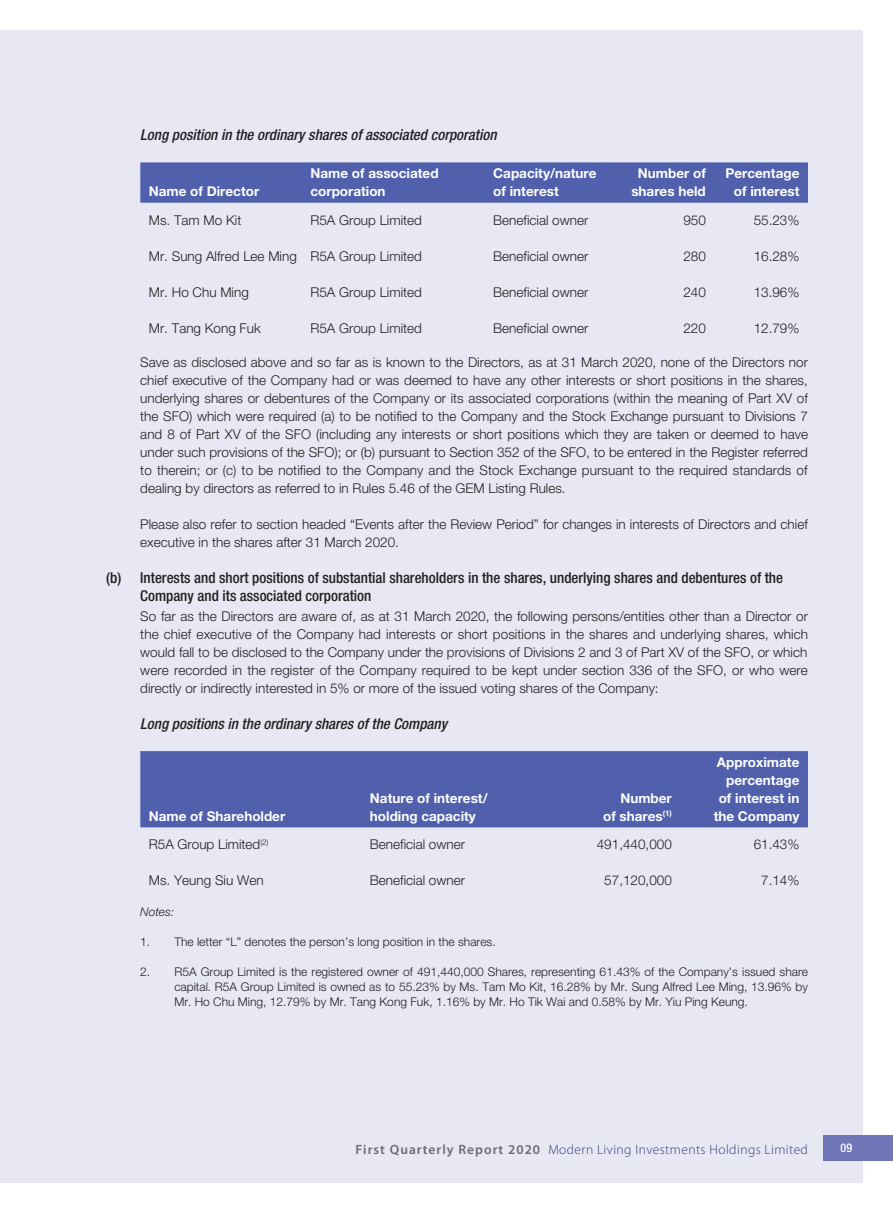
<style>
.page{position:relative;width:893px;height:1212px;background:#fff}
.page>*{position:absolute;margin:0;border:0;box-sizing:border-box;transform-origin:0 0}
._03_H3{font:500 condensed 15px/18px "Helvetica Neue LT Std";color:#231f20}
._04_H4{font:italic 500 condensed 15px "Helvetica Neue LT Std";color:#231f20}
._00_txt{font:300 13.5px/18px "Helvetica Neue LT Std";color:#231f20;text-align:justify}
._50_Table_txt{font:300 13.5px "Helvetica Neue LT Std";color:#231f20}
._50_Table_txt-2{font:700 13.5px "Helvetica Neue LT Std";color:#fff}
.t1{font:300 13.5px "Myriad Pro";letter-spacing:.03em;color:#343d75}
._06_Notes{font:300 12px/15px "Helvetica Neue LT Std";color:#231f20;text-align:justify}
._06_Notes-2{font:italic 300 12px "Helvetica Neue LT Std";color:#231f20}
.t2{font:500 condensed 12px "Helvetica Neue LT Std";color:#fff}
.s1{font-weight:600;color:#6c6d70}
</style>
<div class="page">
<div style="left:0;top:30px;width:863px;height:1152px;background:#e7e8f4"></div>
<div style="left:823px;top:1135px;width:70px;height:26px;background:#6f76b8"></div>
<div style="left:140px;top:162px;width:668px;height:41px;background:#5060ac"></div>
<div style="left:140px;top:751px;width:668px;height:76px;background:#5060ac"></div>
<p class="_04_H4" style="left:140px;top:126px;width:358px">Long position in the ordinary shares of associated corporation</p>
<p class="_50_Table_txt-2" style="left:149px;top:183px;width:112px">Name of Director</p>
<p class="_50_Table_txt-2" style="left:310px;top:165px;width:130px">Name of associated</p>
<p class="_50_Table_txt-2" style="left:310px;top:183px;width:77px">corporation</p>
<p class="_50_Table_txt-2" style="left:493px;top:165px;width:105px">Capacity/nature</p>
<p class="_50_Table_txt-2" style="left:493px;top:183px;width:67px">of interest</p>
<p class="_50_Table_txt-2" style="left:638px;top:165px;width:69px">Number of</p>
<p class="_50_Table_txt-2" style="left:631px;top:183px;width:76px">shares held</p>
<p class="_50_Table_txt-2" style="left:725px;top:165px;width:76px">Percentage</p>
<p class="_50_Table_txt-2" style="left:734px;top:183px;width:67px">of interest</p>
<p class="_50_Table_txt" style="left:149px;top:212px;width:94px">Ms. Tam Mo Kit</p>
<p class="_50_Table_txt" style="left:310px;top:212px;width:113px">R5A Group Limited</p>
<p class="_50_Table_txt" style="left:493px;top:212px;width:97px">Beneficial owner</p>
<p class="_50_Table_txt" style="left:683px;top:212px;width:24px">950</p>
<p class="_50_Table_txt" style="left:754px;top:212px;width:47px">55.23%</p>
<p class="_50_Table_txt" style="left:149px;top:248px;width:150px">Mr. Sung Alfred Lee Ming</p>
<p class="_50_Table_txt" style="left:310px;top:248px;width:113px">R5A Group Limited</p>
<p class="_50_Table_txt" style="left:493px;top:248px;width:97px">Beneficial owner</p>
<p class="_50_Table_txt" style="left:683px;top:248px;width:24px">280</p>
<p class="_50_Table_txt" style="left:754px;top:248px;width:47px">16.28%</p>
<p class="_50_Table_txt" style="left:149px;top:284px;width:102px">Mr. Ho Chu Ming</p>
<p class="_50_Table_txt" style="left:310px;top:284px;width:113px">R5A Group Limited</p>
<p class="_50_Table_txt" style="left:493px;top:284px;width:97px">Beneficial owner</p>
<p class="_50_Table_txt" style="left:683px;top:284px;width:24px">240</p>
<p class="_50_Table_txt" style="left:754px;top:284px;width:47px">13.96%</p>
<p class="_50_Table_txt" style="left:149px;top:320px;width:114px">Mr. Tang Kong Fuk</p>
<p class="_50_Table_txt" style="left:310px;top:320px;width:113px">R5A Group Limited</p>
<p class="_50_Table_txt" style="left:493px;top:320px;width:97px">Beneficial owner</p>
<p class="_50_Table_txt" style="left:683px;top:320px;width:24px">220</p>
<p class="_50_Table_txt" style="left:754px;top:320px;width:47px">12.79%</p>
<p class="_00_txt" style="left:140px;top:352px;width:669px">Save as disclosed above and so far as is known to the Directors, as at 31 March 2020, none of the Directors nor chief executive of the Company had or was deemed to have any other interests or short positions in the shares, underlying shares or debentures of the Company or its associated corporations (within the meaning of Part XV of the SFO) which were required (a) to be notified to the Company and the Stock Exchange pursuant to Divisions 7 and 8 of Part XV of the SFO (including any interests or short positions which they are taken or deemed to have under such provisions of the SFO); or (b) pursuant to Section 352 of the SFO, to be entered in the Register referred to therein; or (c) to be notified to the Company and the Stock Exchange pursuant to the required standards of dealing by directors as referred to in Rules 5.46 of the GEM Listing Rules.</p>
<p class="_00_txt" style="left:140px;top:514px;width:669px">Please also refer to section headed “Events after the Review Period” for changes in interests of Directors and chief executive in the shares after 31 March 2020.</p>
<p class="_03_H3" style="left:140px;top:568px;width:644px;text-indent:-34px">(b) Interests and short positions of substantial shareholders in the shares, underlying shares and debentures of the<br>Company and its associated corporation</p>
<p class="_00_txt" style="left:140px;top:606px;width:669px">So far as the Directors are aware of, as at 31 March 2020, the following persons/entities other than a Director or the chief executive of the Company had interests or short positions in the shares and underlying shares, which would fall to be disclosed to the Company under the provisions of Divisions 2 and 3 of Part XV of the SFO, or which were recorded in the register of the Company required to be kept under section 336 of the SFO, or who were directly or indirectly interested in 5% or more of the issued voting shares of the Company:</p>
<p class="_04_H4" style="left:140px;top:714px;width:308px">Long positions in the ordinary shares of the Company</p>
<p class="_50_Table_txt-2" style="left:149px;top:808px;width:138px">Name of Shareholder</p>
<p class="_50_Table_txt-2" style="left:370px;top:790px;width:119px">Nature of interest/</p>
<p class="_50_Table_txt-2" style="left:370px;top:808px;width:107px">holding capacity</p>
<p class="_50_Table_txt-2" style="left:620px;top:790px;width:53px">Number</p>
<p class="_50_Table_txt-2" style="left:603px;top:808px;width:70px">of shares<sup>(1)</sup></p>
<p class="_50_Table_txt-2" style="left:717px;top:754px;width:84px">Approximate</p>
<p class="_50_Table_txt-2" style="left:726px;top:772px;width:75px">percentage</p>
<p class="_50_Table_txt-2" style="left:719px;top:790px;width:82px">of interest in</p>
<p class="_50_Table_txt-2" style="left:714px;top:808px;width:87px">the Company</p>
<p class="_50_Table_txt" style="left:149px;top:836px;width:121px">R5A Group Limited<sup>(2)</sup></p>
<p class="_50_Table_txt" style="left:370px;top:836px;width:97px">Beneficial owner</p>
<p class="_50_Table_txt" style="left:597px;top:836px;width:77px">491,440,000</p>
<p class="_50_Table_txt" style="left:754px;top:836px;width:47px">61.43%</p>
<p class="_50_Table_txt" style="left:149px;top:872px;width:116px">Ms. Yeung Siu Wen</p>
<p class="_50_Table_txt" style="left:370px;top:872px;width:97px">Beneficial owner</p>
<p class="_50_Table_txt" style="left:604px;top:872px;width:69px">57,120,000</p>
<p class="_50_Table_txt" style="left:761px;top:872px;width:40px">7.14%</p>
<p class="_06_Notes-2" style="left:140px;top:905px;width:36px">Notes:</p>
<p class="_06_Notes" style="left:140px;top:934px;width:357px">1. The letter “L” denotes the person’s long position in the shares.</p>
<p class="_06_Notes" style="left:174px;top:964px;width:635px;text-indent:-34px">2. R5A Group Limited is the registered owner of 491,440,000 Shares, representing 61.43% of the Company’s issued share capital. R5A Group Limited is owned as to 55.23% by Ms. Tam Mo Kit, 16.28% by Mr. Sung Alfred Lee Ming, 13.96% by Mr. Ho Chu Ming, 12.79% by Mr. Tang Kong Fuk, 1.16% by Mr. Ho Tik Wai and 0.58% by Mr. Yiu Ping Keung.</p>
<p class="t1" style="left:355px;top:1141px;width:454px"><span class="s1">First Quarterly Report 2020</span> Modern Living Investments Holdings Limited</p>
<p class="t2" style="left:840px;top:1141px;width:13px">09</p>
</div>
